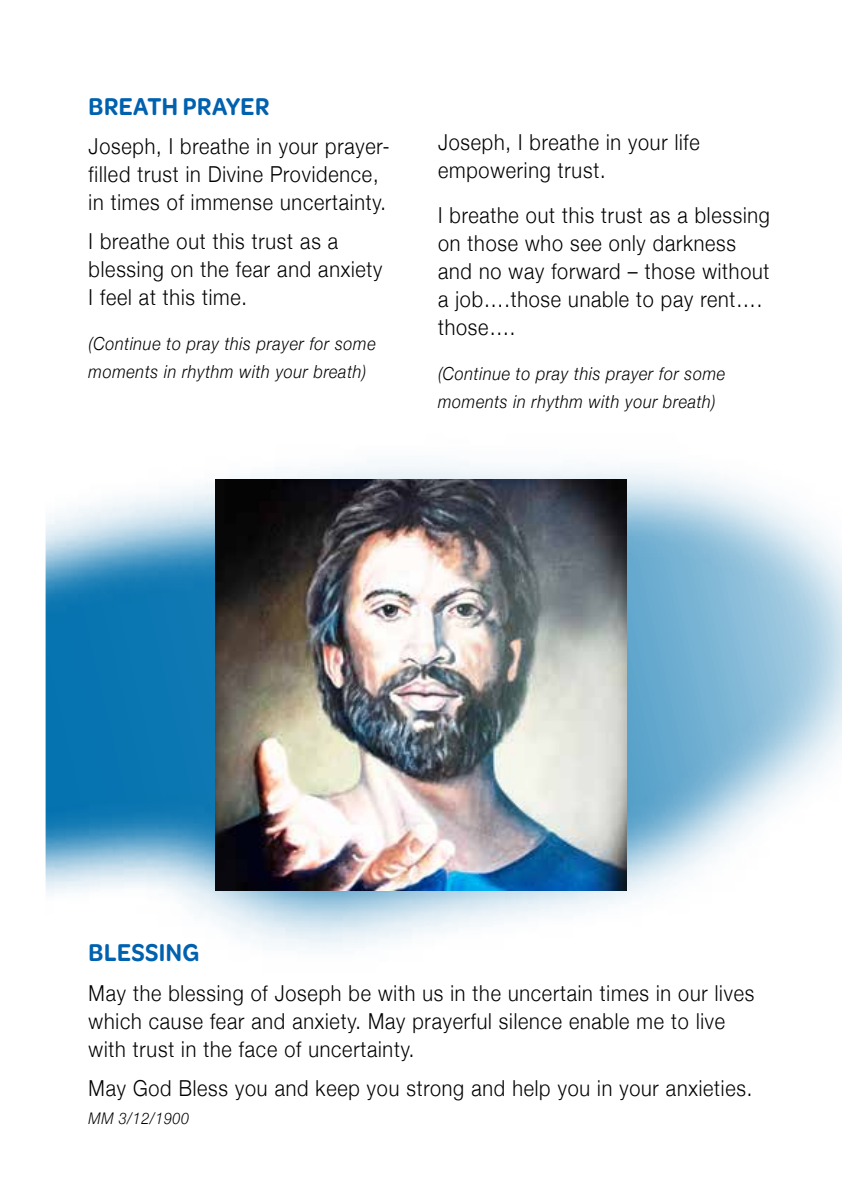
<style>
.page{position:relative;width:842px;height:1191px;background:#fff}
.page>*{position:absolute;margin:0;border:0;box-sizing:border-box;transform-origin:0 0}
.t1{font:600 26px "Omnes";letter-spacing:.02em;color:#0061af;scale:.9 1}
.t2{font:300 22px/28px "Helvetica Neue";letter-spacing:.04em;color:#000;scale:.9 1}
.t3{font:italic 300 18px/28px "Helvetica Neue";letter-spacing:.04em;color:#000;scale:.9 1}
.t4{font:italic 300 16px "Helvetica Neue";letter-spacing:.04em;color:#000;scale:.9 1}
</style>
<div class="page">
<img style="left:45px;top:464px;width:797px;height:484px">
<p class="t1" style="left:89px;top:88px;width:202px">BREATH PRAYER</p>
<p class="t2" style="left:89px;top:130px;width:336px">Joseph, I breathe in your prayer&shy;filled trust in Divine Providence, in times of immense uncertainty.</p>
<p class="t2" style="left:89px;top:226px;width:328px">I breathe out this trust as a blessing on the fear and anxiety<br>I feel at this time.</p>
<p class="t3" style="left:89px;top:329px;width:321px">(Continue to pray this prayer for some moments in rhythm with your breath)</p>
<p class="t2" style="left:438px;top:127px;width:292px">Joseph, I breathe in your life empowering trust.</p>
<p class="t2" style="left:438px;top:200px;width:370px">I breathe out this trust as a blessing on those who see only darkness and no way forward – those without a job….those unable to pay rent…. those….</p>
<p class="t3" style="left:438px;top:359px;width:321px">(Continue to pray this prayer for some moments in rhythm with your breath)</p>
<p class="t1" style="left:89px;top:934px;width:125px">BLESSING</p>
<p class="t2" style="left:89px;top:977px;width:741px">May the blessing of Joseph be with us in the uncertain times in our lives which cause fear and anxiety. May prayerful silence enable me to live with trust in the face of uncertainty.</p>
<p class="t2" style="left:89px;top:1072px;width:739px">May God Bless you and keep you strong and help you in your anxieties.</p>
<p class="t4" style="left:89px;top:1105px;width:113px">MM 3/12/1900</p>
</div>
